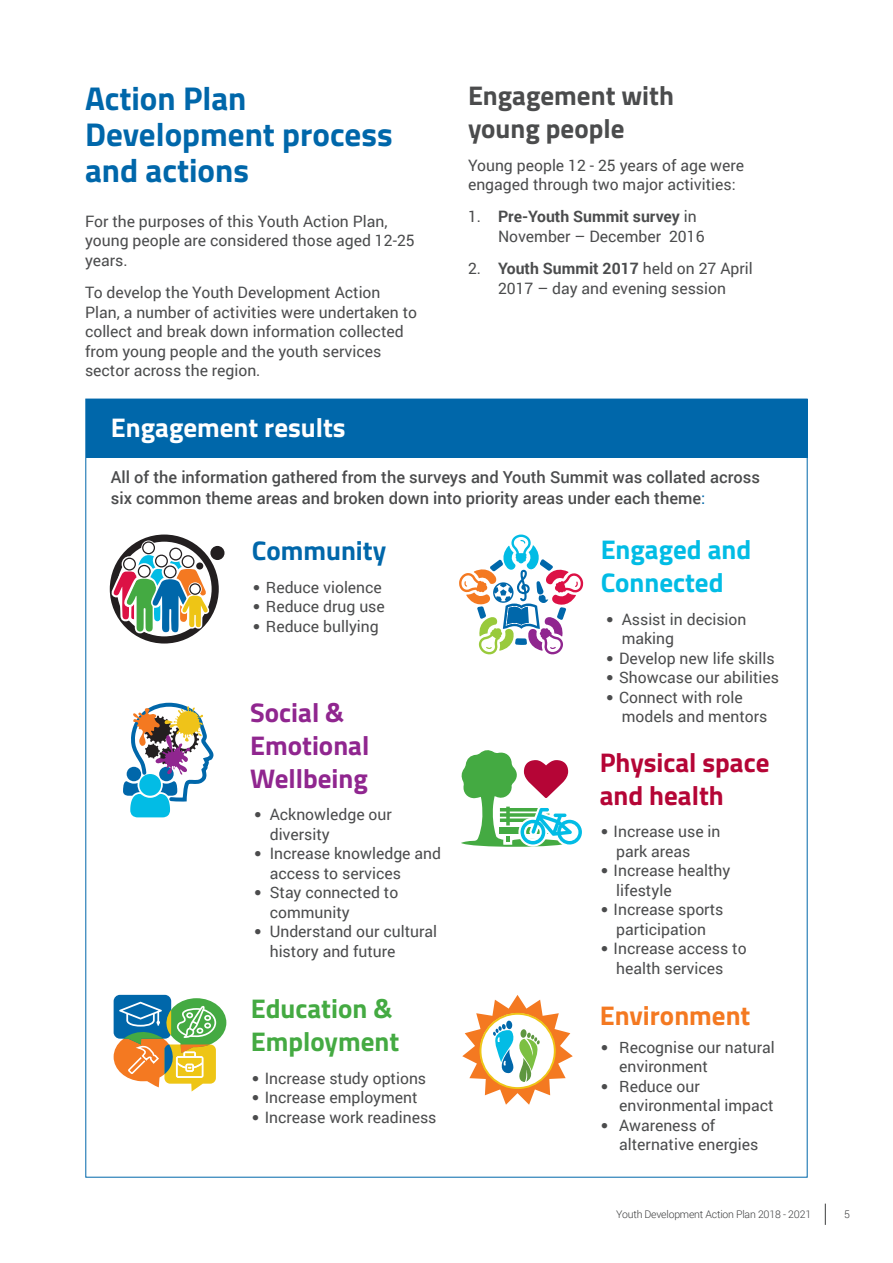
<style>
.page{position:relative;width:893px;height:1263px;background:#fff}
.page>*{position:absolute;margin:0;border:0;box-sizing:border-box;transform-origin:0 0}
.t1{font:700 33px/36px "Titillium";color:#0067aa}
.t2{font:700 27px/33px "Titillium";color:#90268f}
.t3{font:700 27px/33px "Titillium";color:#4b4c4d}
.t4{font:700 27px/33px "Titillium";color:#b50536}
.t5{font:700 27px/33px "Titillium";color:#44aa42}
.t6{font:700 27px/33px "Titillium";color:#02bce5}
.t7{font:700 27px "Titillium";color:#fff}
.t8{font:700 27px "Titillium";color:#f47921}
.t9{font:700 27px "Titillium";color:#0067aa}
.t10{font:500 16.5px/21px "Roboto";color:#4b4c4d}
.t11{font:15.75px/19.5px "Roboto";color:#4b4c4d}
.t12{font:300 10.5px "Roboto";letter-spacing:-.02em;color:#3b3c3d}
.s1{font-weight:700}
.s2{font-weight:400;color:#0067aa}
.s3{font-family:"Optima"}
</style>
<div class="page">
<svg style="left:825px;top:1203px;width:1px;height:22px"></svg>
<svg style="left:461px;top:750px;width:121px;height:97px"></svg>
<div style="left:210px;top:546px;width:14px;height:14px;background:#231f20;border-radius:50%"></div>
<svg style="left:108px;top:398px;width:107px;height:420px"></svg>
<svg style="left:114px;top:995px;width:112px;height:96px"></svg>
<svg style="left:462px;top:995px;width:111px;height:110px"></svg>
<div style="left:479px;top:1013px;width:77px;height:76px;border:2px solid #eec515;border-radius:50%"></div>
<div style="left:86px;top:399px;width:721px;height:59px;background:#0067aa"></div>
<svg style="left:459px;top:534px;width:124px;height:120px"></svg>
<h1 class="t1" style="left:85px;top:79px;width:309px">Action Plan<br>Development process and actions</h1>
<p class="t11" style="left:85px;top:211px;width:331px">For the purposes of this Youth Action Plan, young people are considered those aged 12-25 years.</p>
<p class="t11" style="left:85px;top:282px;width:334px">To develop the Youth Development Action Plan, a number of activities were undertaken to collect and break down information collected from young people and the youth services sector across the region.</p>
<h2 class="t3" style="left:468px;top:78px;width:207px">Engagement with young people</h2>
<p class="t11" style="left:468px;top:155px;width:278px">Young people 12 - 25 years of age were engaged through two major activities:</p>
<p class="t11" style="left:498px;top:206px;width:208px;text-indent:-30px">1. <span class="s1">Pre-Youth Summit survey</span> in<br>November – December 2016</p>
<p class="t11" style="left:468px;top:258px;width:286px;text-align:center">2. <span class="s1">Youth Summit 2017</span> held on 27 April<br>2017 – day and evening session</p>
<h2 class="t7" style="left:111px;top:406px;width:236px">Engagement results</h2>
<p class="t10" style="left:111px;top:466px;width:650px">All of the information gathered from the surveys and Youth Summit was collated across six common theme areas and broken down into priority areas under each theme<span class="s2">:</span></p>
<h2 class="t9" style="left:252px;top:530px;width:136px">Community</h2>
<p class="t11" style="left:252px;top:577px;width:131px"><span class="s3">•</span> Reduce violence</p>
<p class="t11" style="left:252px;top:596px;width:134px"><span class="s3">•</span> Reduce drug use</p>
<p class="t11" style="left:252px;top:616px;width:128px"><span class="s3">•</span> Reduce bullying</p>
<h2 class="t2" style="left:250px;top:694px;width:121px">Social &amp;<br>Emotional<br>Wellbeing</h2>
<p class="t11" style="left:270px;top:804px;width:124px;text-indent:-17px"><span class="s3">•</span> Acknowledge our diversity</p>
<p class="t11" style="left:270px;top:843px;width:173px;text-indent:-17px"><span class="s3">•</span> Increase knowledge and access to services</p>
<p class="t11" style="left:270px;top:882px;width:130px;text-indent:-17px"><span class="s3">•</span> Stay connected to community</p>
<p class="t11" style="left:270px;top:921px;width:169px;text-indent:-17px"><span class="s3">•</span> Understand our cultural history and future</p>
<h2 class="t5" style="left:251px;top:991px;width:150px">Education &amp;<br>Employment</h2>
<p class="t11" style="left:251px;top:1068px;width:177px"><span class="s3">•</span> Increase study options</p>
<p class="t11" style="left:251px;top:1087px;width:168px"><span class="s3">•</span> Increase employment</p>
<p class="t11" style="left:251px;top:1107px;width:187px"><span class="s3">•</span> Increase work readiness</p>
<h2 class="t6" style="left:601px;top:532px;width:152px">Engaged and<br>Connected</h2>
<p class="t11" style="left:622px;top:609px;width:126px;text-indent:-17px"><span class="s3">•</span> Assist in decision making</p>
<p class="t11" style="left:605px;top:648px;width:171px"><span class="s3">•</span> Develop new life skills</p>
<p class="t11" style="left:605px;top:667px;width:175px"><span class="s3">•</span> Showcase our abilities</p>
<p class="t11" style="left:622px;top:687px;width:147px;text-indent:-17px"><span class="s3">•</span> Connect with role models and mentors</p>
<h2 class="t4" style="left:600px;top:744px;width:171px">Physical space and health</h2>
<p class="t11" style="left:616px;top:821px;width:106px;text-indent:-17px"><span class="s3">•</span> Increase use in park areas</p>
<p class="t11" style="left:616px;top:860px;width:116px;text-indent:-17px"><span class="s3">•</span> Increase healthy lifestyle</p>
<p class="t11" style="left:600px;top:899px;width:125px;text-align:center"><span class="s3">•</span> Increase sports participation</p>
<p class="t11" style="left:600px;top:938px;width:148px;text-align:center"><span class="s3">•</span> Increase access to health services</p>
<h2 class="t8" style="left:600px;top:995px;width:152px">Environment</h2>
<p class="t11" style="left:619px;top:1037px;width:157px;text-indent:-19px"><span class="s3">•</span> Recognise our natural environment</p>
<p class="t11" style="left:619px;top:1076px;width:156px;text-indent:-19px"><span class="s3">•</span> Reduce our environmental impact</p>
<p class="t11" style="left:619px;top:1115px;width:141px;text-indent:-19px"><span class="s3">•</span> Awareness of alternative energies</p>
<p class="t12" style="left:616px;top:1207px;width:196px">Youth Development Action Plan 2018 - 2021</p>
<p class="t12" style="left:844px;top:1207px;width:7px">5</p>
</div>
